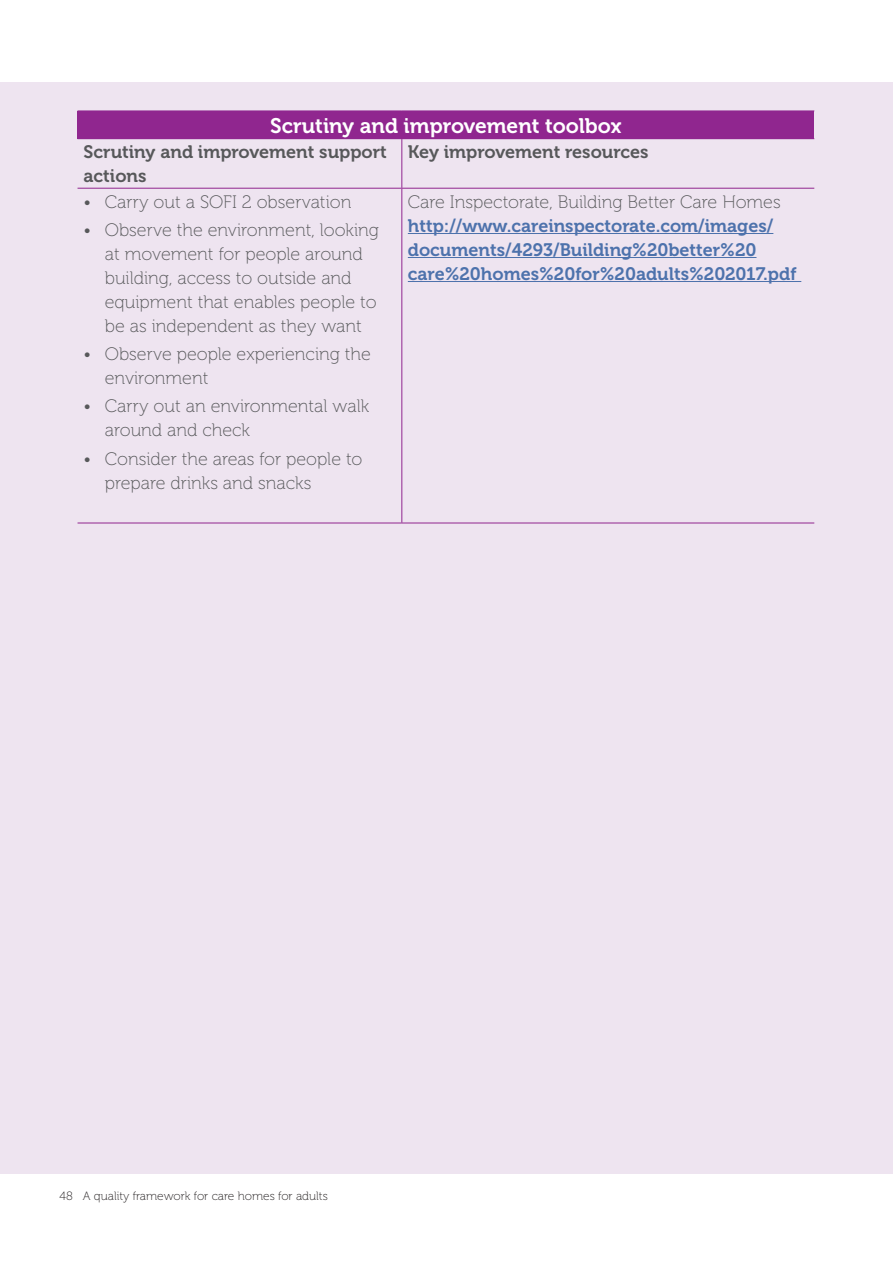
<style>
.page{position:relative;width:893px;height:1263px;background:#fff}
.page>*{position:absolute;margin:0;border:0;box-sizing:border-box;transform-origin:0 0}
.t1{font:21px "Museo 700";color:#fff}
.t2{font:18px/24px "Museo 100";color:#57585a}
.t3{font:18px/24px "Museo 700";color:#4d72ac}
.t4{font:18px/24px "Museo 700";color:#57585a}
.t5{font:12px "Museo 100";color:#231f20}
</style>
<div class="page">
<div style="left:0;top:82px;width:893px;height:1092px;background:#eee4f0"></div>
<div style="left:78px;top:111px;width:736px;height:28px;background:#90268f"></div>
<hr style="left:401px;top:139px;width:1px;height:49px;background:#90268f">
<hr style="left:78px;top:188px;width:324px;height:1px;background:#90268f">
<hr style="left:402px;top:188px;width:412px;height:1px;background:#90268f">
<hr style="left:401px;top:189px;width:1px;height:334px;background:#90268f">
<hr style="left:78px;top:523px;width:324px;height:1px;background:#90268f">
<hr style="left:402px;top:523px;width:412px;height:1px;background:#90268f">
<hr style="left:408px;top:233px;width:365px;height:1px;background:#4d72ac">
<hr style="left:408px;top:257px;width:348px;height:1px;background:#4d72ac">
<hr style="left:408px;top:281px;width:393px;height:1px;background:#4d72ac">
<p class="t1" style="left:270px;top:114px;width:353px">Scrutiny and improvement toolbox</p>
<p class="t4" style="left:84px;top:140px;width:305px">Scrutiny and improvement support actions</p>
<p class="t4" style="left:408px;top:140px;width:242px">Key improvement resources</p>
<p class="t2" style="left:84px;top:190px;width:269px">• Carry out a SOFI 2 observation</p>
<p class="t2" style="left:105px;top:218px;width:276px;text-indent:-21px">• Observe the environment, looking at movement for people around building, access to outside and equipment that enables people to be as independent as they want</p>
<p class="t2" style="left:105px;top:342px;width:268px;text-indent:-21px">• Observe people experiencing the environment</p>
<p class="t2" style="left:105px;top:395px;width:266px;text-indent:-21px">• Carry out an environmental walk around and check</p>
<p class="t2" style="left:105px;top:447px;width:259px;text-indent:-21px">• Consider the areas for people to prepare drinks and snacks</p>
<p class="t2" style="left:408px;top:190px;width:374px">Care Inspectorate, Building Better Care Homes</p>
<p class="t3" style="left:408px;top:214px;width:390px">http://www.careinspectorate.com/images/ documents/4293/Building%20better%20 care%20homes%20for%20adults%202017.pdf</p>
<p class="t5" style="left:60px;top:1189px;width:270px">48 A quality framework for care homes for adults</p>
</div>
